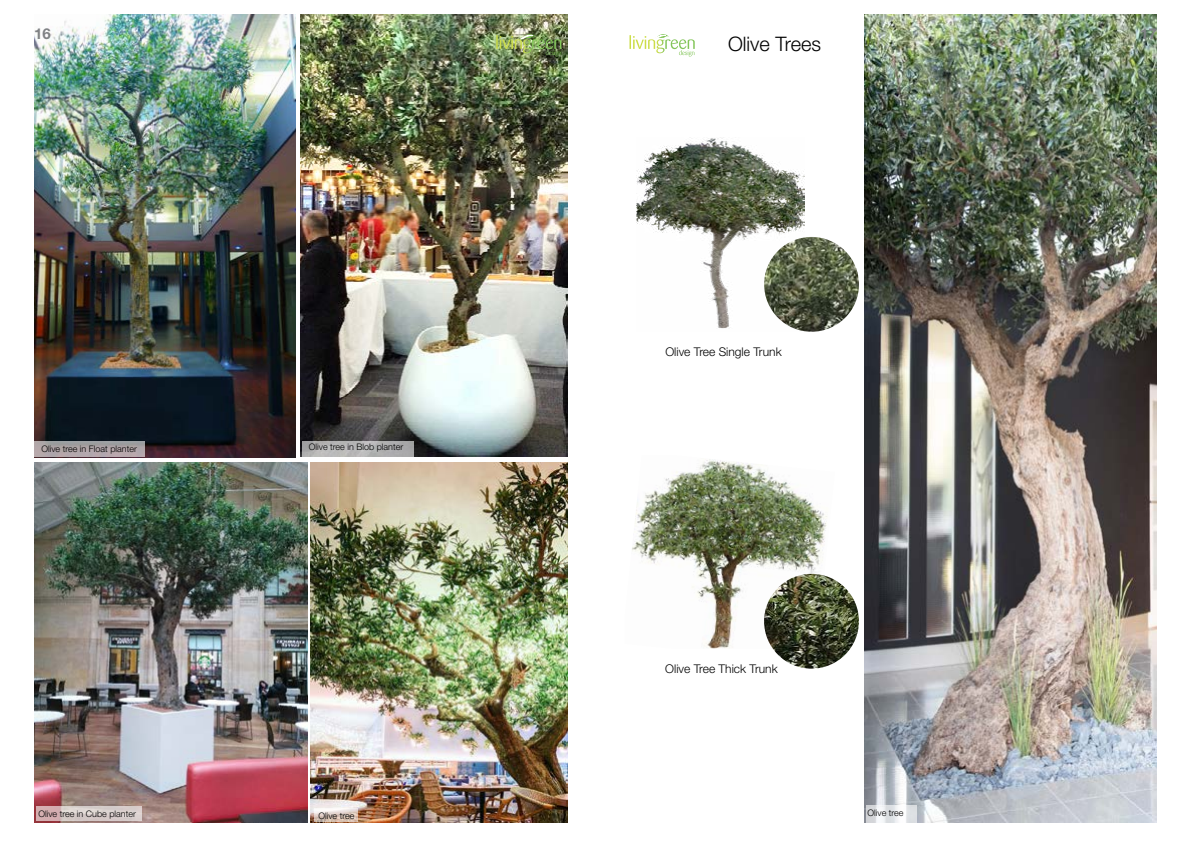
<style>
.page{position:relative;width:1191px;height:842px;background:#fff}
.page>*{position:absolute;margin:0;border:0;box-sizing:border-box;transform-origin:0 0}
.t1{font:300 20px "Helvetica Neue LT Std";color:#000}
.t2{font:700 15px "Helvetica Neue LT Std";color:#808285}
.t3{font:300 12px "Helvetica Neue LT Std";color:#000}
.t4{font:300 9px "Helvetica Neue LT Std";color:#000}
</style>
<div class="page">
<img style="left:864px;top:14px;width:293px;height:808px">
<img style="left:311px;top:462px;width:256px;height:360px">
<svg style="left:314px;top:809px;width:44px;height:13px"></svg>
<img style="left:34px;top:14px;width:261px;height:444px">
<img style="left:34px;top:462px;width:273px;height:360px">
<img style="left:300px;top:14px;width:267px;height:442px">
<img style="left:632px;top:459px;width:203px;height:189px">
<img style="left:637px;top:138px;width:168px;height:194px">
<img style="left:764px;top:237px;width:95px;height:95px;border-radius:47px">
<img style="left:764px;top:574px;width:95px;height:95px;border-radius:47px">
<svg style="left:866px;top:805px;width:50px;height:17px"></svg>
<svg style="left:302px;top:441px;width:111px;height:15px;background:#b2b1b2"></svg>
<svg style="left:36px;top:806px;width:105px;height:15px;background:#d7c6c5"></svg>
<svg style="left:34px;top:442px;width:111px;height:15px;background:#ada3a6"></svg>
<svg style="left:496px;top:34px;width:65px;height:23px"></svg>
<svg style="left:629px;top:34px;width:65px;height:23px"></svg>
<h2 class="t2" style="left:34px;top:24px;width:18px">16</h2>
<h2 class="t2" style="left:1140px;top:24px;width:18px">17</h2>
<h1 class="t1" style="left:728px;top:32px;width:95px">Olive Trees</h1>
<p class="t4" style="left:41px;top:443px;width:97px">Olive tree in Float planter</p>
<p class="t4" style="left:38px;top:809px;width:99px">Olive tree in Cube planter</p>
<p class="t4" style="left:309px;top:442px;width:96px">Olive tree in Blob planter</p>
<p class="t4" style="left:318px;top:810px;width:38px">Olive tree</p>
<h3 class="t3" style="left:665px;top:344px;width:118px">Olive Tree Single Trunk</h3>
<h3 class="t3" style="left:665px;top:662px;width:114px">Olive Tree Thick Trunk</h3>
<p class="t4" style="left:867px;top:808px;width:38px">Olive tree</p>
</div>
